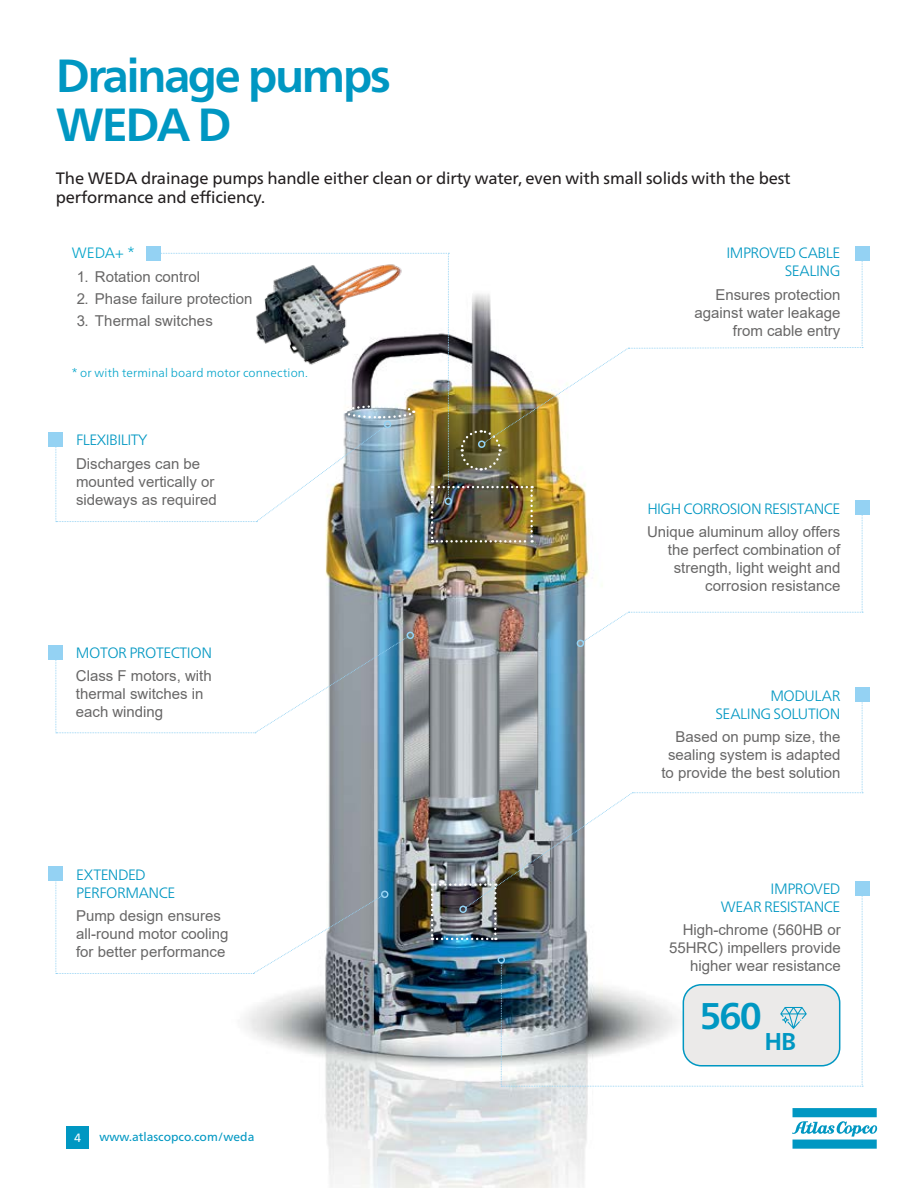
<style>
.page{position:relative;width:918px;height:1188px;background:#fff}
.page>*{position:absolute;margin:0;border:0;box-sizing:border-box;transform-origin:0 0}
.t1{font:700 46.5px/49.5px "Neue Frutiger World";letter-spacing:-.05em;color:#0097c2}
.t2{font:700 37.2px "Neue Frutiger World";color:#0097c2}
.t3{font:700 24.3px "Neue Frutiger World";color:#0097c2}
.t4{font:16.5px/19.5px "Neue Frutiger World";letter-spacing:-.01em;color:#231f20}
.t5{font:15px/18px "Arial";color:#686767;text-align:right}
.t6{font:300 15px/18px "Neue Frutiger World";letter-spacing:-.035em;color:#0097c2;text-align:right}
.t7{font:300 15px "Neue Frutiger World";color:#00a3c9}
.t8{font:300 12px "Neue Frutiger World";letter-spacing:.01em;color:#00a3c9}
.t9{font:12px "Neue Frutiger World";color:#0097c2}
.t10{font:12px "Neue Frutiger World";color:#fff}
</style>
<div class="page">
<img style="left:189px;top:252px;width:399px;height:936px">
<div style="left:48px;top:866px;width:15px;height:15px;background:#94d2f3"></div>
<div style="left:48px;top:432px;width:15px;height:15px;background:#94d2f3"></div>
<div style="left:855px;top:246px;width:15px;height:15px;background:#94d2f3"></div>
<div style="left:855px;top:881px;width:15px;height:15px;background:#94d2f3"></div>
<div style="left:855px;top:687px;width:15px;height:15px;background:#94d2f3"></div>
<div style="left:48px;top:645px;width:15px;height:15px;background:#94d2f3"></div>
<div style="left:855px;top:500px;width:15px;height:15px;background:#94d2f3"></div>
<img style="left:227px;top:252px;width:195px;height:1px">
<img style="left:56px;top:253px;width:807px;height:834px">
<div style="left:146px;top:246px;width:15px;height:15px;background:#94d2f3"></div>
<div style="left:445px;top:498px;width:7px;height:7px;border:2px solid #94d2f3;border-radius:50%"></div>
<svg style="left:792px;top:1108px;width:85px;height:41px"></svg>
<div style="left:66px;top:1126px;width:23px;height:23px;background:#0097c2"></div>
<h1 class="t1" style="left:56px;top:50px;width:336px">Drainage pumps<br>WEDA D</h1>
<p class="t4" style="left:56px;top:169px;width:736px">The WEDA drainage pumps handle either clean or dirty water, even with small solids with the best performance and efficiency.</p>
<p class="t7" style="left:72px;top:241px;width:64px">WEDA+ *</p>
<p class="t5" style="left:77px;top:267px;width:125px">1. Rotation control</p>
<p class="t5" style="left:77px;top:289px;width:177px">2. Phase failure protection</p>
<p class="t5" style="left:77px;top:312px;width:137px">3. Thermal switches</p>
<p class="t8" style="left:72px;top:363px;width:238px">* or with terminal board motor connection.</p>
<p class="t6" style="left:76px;top:431px;width:73px">FLEXIBILITY</p>
<p class="t5" style="left:76px;top:454px;width:142px;text-align:left">Discharges can be mounted vertically or sideways as required</p>
<p class="t6" style="left:76px;top:644px;width:138px">MOTOR PROTECTION</p>
<p class="t5" style="left:76px;top:667px;width:137px;text-align:left">Class F motors, with thermal switches in each winding</p>
<p class="t6" style="left:76px;top:866px;width:101px;text-align:left">EXTENDED<br>PERFORMANCE</p>
<p class="t5" style="left:76px;top:907px;width:154px;text-align:left">Pump design ensures all-round motor cooling for better performance</p>
<p class="t10" style="left:74px;top:1128px;width:8px">4</p>
<p class="t9" style="left:99px;top:1128px;width:156px">www.atlascopco.com/weda</p>
<p class="t6" style="left:726px;top:244px;width:116px">IMPROVED CABLE<br>SEALING</p>
<p class="t5" style="left:695px;top:285px;width:147px">Ensures protection against water leakage from cable entry</p>
<p class="t6" style="left:647px;top:499px;width:195px">HIGH CORROSION RESISTANCE</p>
<p class="t5" style="left:647px;top:523px;width:195px">Unique aluminum alloy offers the perfect combination of strength, light weight and corrosion resistance</p>
<p class="t6" style="left:716px;top:686px;width:126px">MODULAR<br>SEALING SOLUTION</p>
<p class="t5" style="left:661px;top:727px;width:181px">Based on pump size, the sealing system is adapted to provide the best solution</p>
<p class="t6" style="left:721px;top:880px;width:121px">IMPROVED<br>WEAR RESISTANCE</p>
<p class="t5" style="left:669px;top:921px;width:173px">High-chrome (560HB or<br>55HRC) impellers provide higher wear resistance</p>
<h2 class="t2" style="left:699px;top:983px;width:64px">560</h2>
<h3 class="t3" style="left:765px;top:1020px;width:33px">HB</h3>
</div>
